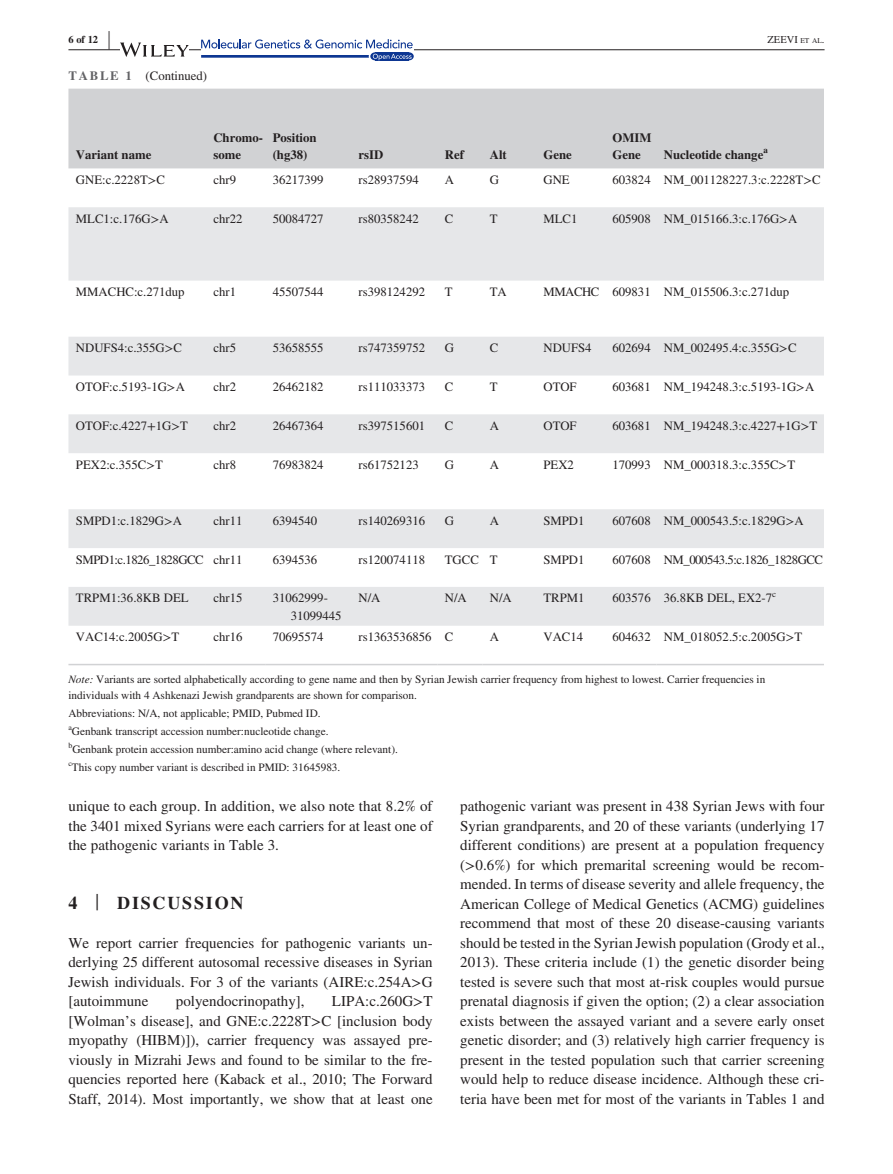
<style>
.page{position:relative;width:893px;height:1174px;background:#fff}
.page>*{position:absolute;margin:0;border:0;box-sizing:border-box;transform-origin:0 0}
.t1{font:700 25.95px "STIX";color:#231f20;scale:.36 1}
.t2{font:700 18px "STIX";letter-spacing:.1em;color:#231f20}
.t3{font:15px/19.5px "STIX";color:#231f20;text-align:justify}
.t4{font:12.75px/17.2px "STIX";color:#231f20}
.t5{font:700 12.75px/17.2px "STIX";color:#231f20}
.t6{font:12.75px "STIX";letter-spacing:-.035em;color:#231f20}
.t7{font:12.75px "STIX";letter-spacing:-.04em;color:#231f20}
.t8{font:11.25px/15.8px "STIX";color:#231f20}
.t9{font:10.5px "STIX";color:#231f20}
.t10{font:700 10.5px "STIX";color:#231f20}
.t11{font:700 8.85px "STIX";color:#231f20}
.t12{font:7.8px "STIX";color:#231f20}
.s1{font-size:7.35px}
.s2{font-weight:700;color:#636366}
.s3{font-style:italic}
.s4{font-weight:400;font-size:23.7px}
</style>
<div class="page">
<hr style="left:68px;top:49px;width:756px;height:1px;background:#231f20">
<svg style="left:120px;top:43px;width:69px;height:14px"></svg>
<svg style="left:201px;top:39px;width:212px;height:21px"></svg>
<div style="left:68px;top:89px;width:756px;height:79px;background:#d1d2d4"></div>
<svg style="left:68px;top:207px;width:756px;height:419px;fill:#e6e7e9"></svg>
<hr style="left:68px;top:664px;width:138px;height:1px;background:#d1d2d4">
<hr style="left:206px;top:664px;width:59px;height:1px;background:#d1d2d4">
<hr style="left:265px;top:664px;width:86px;height:1px;background:#d1d2d4">
<hr style="left:351px;top:664px;width:86px;height:1px;background:#d1d2d4">
<hr style="left:437px;top:664px;width:45px;height:1px;background:#d1d2d4">
<hr style="left:482px;top:664px;width:54px;height:1px;background:#d1d2d4">
<hr style="left:536px;top:664px;width:69px;height:1px;background:#d1d2d4">
<hr style="left:605px;top:664px;width:51px;height:1px;background:#d1d2d4">
<hr style="left:656px;top:664px;width:168px;height:1px;background:#d1d2d4">
<p class="t10" style="left:68px;top:33px;width:31px">6 of 12</p>
<h1 class="t1" style="left:108px;top:24px;width:7px">|</h1>
<p class="t9" style="left:767px;top:32px;width:58px">ZEEVI <span class="s1">et al</span>.</p>
<p class="t4" style="left:68px;top:68px;width:140px"><span class="s2">TABLE 1</span> (Continued)</p>
<p class="t5" style="left:76px;top:146px;width:77px">Variant name</p>
<p class="t5" style="left:213px;top:129px;width:50px">Chromo&shy;some</p>
<p class="t5" style="left:273px;top:129px;width:45px">Position (hg38)</p>
<p class="t5" style="left:359px;top:146px;width:26px">rsID</p>
<p class="t5" style="left:445px;top:146px;width:21px">Ref</p>
<p class="t5" style="left:490px;top:146px;width:18px">Alt</p>
<p class="t5" style="left:543px;top:146px;width:30px">Gene</p>
<p class="t5" style="left:612px;top:129px;width:40px">OMIM<br>Gene</p>
<p class="t5" style="left:664px;top:146px;width:101px">Nucleotide change</p>
<p class="t11" style="left:763px;top:145px;width:6px">a</p>
<p class="t4" style="left:76px;top:172px;width:91px">GNE:c.2228T&gt;C</p>
<p class="t4" style="left:213px;top:172px;width:24px">chr9</p>
<p class="t4" style="left:273px;top:172px;width:52px">36217399</p>
<p class="t4" style="left:359px;top:172px;width:62px">rs28937594</p>
<p class="t4" style="left:445px;top:172px;width:11px">A</p>
<p class="t4" style="left:490px;top:172px;width:11px">G</p>
<p class="t4" style="left:543px;top:172px;width:28px">GNE</p>
<p class="t4" style="left:612px;top:172px;width:210px">603824 NM_001128227.3:c.2228T&gt;C</p>
<p class="t4" style="left:76px;top:211px;width:94px">MLC1:c.176G&gt;A</p>
<p class="t4" style="left:213px;top:211px;width:31px">chr22</p>
<p class="t4" style="left:273px;top:211px;width:52px">50084727</p>
<p class="t4" style="left:359px;top:211px;width:62px">rs80358242</p>
<p class="t4" style="left:445px;top:211px;width:10px">C</p>
<p class="t4" style="left:490px;top:211px;width:9px">T</p>
<p class="t4" style="left:543px;top:211px;width:36px">MLC1</p>
<p class="t4" style="left:612px;top:211px;width:186px">605908 NM_015166.3:c.176G&gt;A</p>
<p class="t4" style="left:76px;top:284px;width:110px">MMACHC:c.271dup</p>
<p class="t4" style="left:213px;top:284px;width:24px">chr1</p>
<p class="t4" style="left:273px;top:284px;width:52px">45507544</p>
<p class="t4" style="left:359px;top:284px;width:68px">rs398124292</p>
<p class="t4" style="left:445px;top:284px;width:9px">T</p>
<p class="t4" style="left:490px;top:284px;width:18px">TA</p>
<p class="t4" style="left:543px;top:284px;width:247px">MMACHC 609831 NM_015506.3:c.271dup</p>
<p class="t4" style="left:76px;top:340px;width:108px">NDUFS4:c.355G&gt;C</p>
<p class="t4" style="left:213px;top:340px;width:24px">chr5</p>
<p class="t4" style="left:273px;top:340px;width:52px">53658555</p>
<p class="t4" style="left:359px;top:340px;width:68px">rs747359752</p>
<p class="t4" style="left:445px;top:340px;width:11px">G</p>
<p class="t4" style="left:490px;top:340px;width:10px">C</p>
<p class="t4" style="left:543px;top:340px;width:50px">NDUFS4</p>
<p class="t4" style="left:612px;top:340px;width:186px">602694 NM_002495.4:c.355G&gt;C</p>
<p class="t4" style="left:76px;top:379px;width:110px">OTOF:c.5193-1G&gt;A</p>
<p class="t4" style="left:213px;top:379px;width:24px">chr2</p>
<p class="t4" style="left:273px;top:379px;width:52px">26462182</p>
<p class="t4" style="left:359px;top:379px;width:68px">rs111033373</p>
<p class="t4" style="left:445px;top:379px;width:10px">C</p>
<p class="t4" style="left:490px;top:379px;width:9px">T</p>
<p class="t4" style="left:543px;top:379px;width:35px">OTOF</p>
<p class="t4" style="left:612px;top:379px;width:203px">603681 NM_194248.3:c.5193-1G&gt;A</p>
<p class="t4" style="left:76px;top:418px;width:114px">OTOF:c.4227+1G&gt;T</p>
<p class="t4" style="left:213px;top:418px;width:24px">chr2</p>
<p class="t4" style="left:273px;top:418px;width:52px">26467364</p>
<p class="t4" style="left:359px;top:418px;width:68px">rs397515601</p>
<p class="t4" style="left:445px;top:418px;width:10px">C</p>
<p class="t4" style="left:490px;top:418px;width:11px">A</p>
<p class="t4" style="left:543px;top:418px;width:35px">OTOF</p>
<p class="t4" style="left:612px;top:418px;width:206px">603681 NM_194248.3:c.4227+1G&gt;T</p>
<p class="t4" style="left:76px;top:457px;width:89px">PEX2:c.355C&gt;T</p>
<p class="t4" style="left:213px;top:457px;width:24px">chr8</p>
<p class="t4" style="left:273px;top:457px;width:52px">76983824</p>
<p class="t4" style="left:359px;top:457px;width:62px">rs61752123</p>
<p class="t4" style="left:445px;top:457px;width:11px">G</p>
<p class="t4" style="left:490px;top:457px;width:11px">A</p>
<p class="t4" style="left:543px;top:457px;width:32px">PEX2</p>
<p class="t4" style="left:612px;top:457px;width:184px">170993 NM_000318.3:c.355C&gt;T</p>
<p class="t4" style="left:76px;top:513px;width:108px">SMPD1:c.1829G&gt;A</p>
<p class="t4" style="left:213px;top:513px;width:31px">chr11</p>
<p class="t4" style="left:273px;top:513px;width:46px">6394540</p>
<p class="t4" style="left:359px;top:513px;width:68px">rs140269316</p>
<p class="t4" style="left:445px;top:513px;width:11px">G</p>
<p class="t4" style="left:490px;top:513px;width:11px">A</p>
<p class="t4" style="left:543px;top:513px;width:43px">SMPD1</p>
<p class="t4" style="left:612px;top:513px;width:193px">607608 NM_000543.5:c.1829G&gt;A</p>
<p class="t7" style="left:76px;top:550px;width:168px">SMPD1:c.1826_1828GCC chr11</p>
<p class="t4" style="left:273px;top:551px;width:46px">6394536</p>
<p class="t4" style="left:359px;top:551px;width:68px">rs120074118</p>
<p class="t4" style="left:445px;top:551px;width:54px">TGCC T</p>
<p class="t4" style="left:543px;top:551px;width:43px">SMPD1</p>
<p class="t6" style="left:612px;top:550px;width:212px">607608 NM_000543.5:c.1826_1828GCC</p>
<p class="t4" style="left:76px;top:590px;width:114px">TRPM1:36.8KB DEL</p>
<p class="t4" style="left:213px;top:590px;width:31px">chr15</p>
<p class="t4" style="left:291px;top:590px;width:52px;text-indent:-18px">31062999-<br>31099445</p>
<p class="t4" style="left:359px;top:590px;width:23px">N/A</p>
<p class="t4" style="left:445px;top:590px;width:23px">N/A</p>
<p class="t4" style="left:490px;top:590px;width:23px">N/A</p>
<p class="t4" style="left:543px;top:590px;width:43px">TRPM1</p>
<p class="t4" style="left:612px;top:590px;width:165px">603576 36.8KB DEL, EX2-7<sup>c</sup></p>
<p class="t4" style="left:76px;top:629px;width:105px">VAC14:c.2005G&gt;T</p>
<p class="t4" style="left:213px;top:629px;width:31px">chr16</p>
<p class="t4" style="left:273px;top:629px;width:52px">70695574</p>
<p class="t4" style="left:359px;top:629px;width:96px">rs1363536856 C</p>
<p class="t4" style="left:490px;top:629px;width:11px">A</p>
<p class="t4" style="left:543px;top:629px;width:41px">VAC14</p>
<p class="t4" style="left:612px;top:629px;width:191px">604632 NM_018052.5:c.2005G&gt;T</p>
<p class="t8" style="left:68px;top:672px;width:698px"><span class="s3">Note:</span> Variants are sorted alphabetically according to gene name and then by Syrian Jewish carrier frequency from highest to lowest. Carrier frequencies in individuals with 4 Ashkenazi Jewish grandparents are shown for comparison.</p>
<p class="t8" style="left:68px;top:706px;width:254px">Abbreviations: N/A, not applicable; PMID, Pubmed ID.</p>
<p class="t12" style="left:68px;top:722px;width:5px">a</p>
<p class="t8" style="left:72px;top:724px;width:258px">Genbank transcript accession number:nucleotide change.</p>
<p class="t12" style="left:68px;top:740px;width:5px">b</p>
<p class="t8" style="left:72px;top:742px;width:327px">Genbank protein accession number:amino acid change (where relevant).</p>
<p class="t12" style="left:68px;top:758px;width:5px">c</p>
<p class="t8" style="left:72px;top:760px;width:270px">This copy number variant is described in PMID: 31645983.</p>
<p class="t3" style="left:68px;top:797px;width:366px">unique to each group. In addition, we also note that 8.2% of the 3401 mixed Syrians were each carriers for at least one of the pathogenic variants in Table 3.</p>
<p class="t2" style="left:68px;top:892px;width:176px">4 <span class="s4">|</span> DISCUSSION</p>
<p class="t3" style="left:68px;top:934px;width:366px">We report carrier frequencies for pathogenic variants un&shy;derlying 25 different autosomal recessive diseases in Syrian Jewish individuals. For 3 of the variants (AIRE:c.254A&gt;G [autoimmune</p>
<p class="t3" style="left:68px;top:992px;width:366px;text-indent:263px">LIPA:c.260G&gt;T [Wolman’s disease], and GNE:c.2228T&gt;C [inclusion body myopathy (HIBM)]), carrier frequency was assayed pre&shy;viously in Mizrahi Jews and found to be similar to the fre&shy;quencies reported here (Kaback et al., 2010; The Forward Staff, 2014). Most importantly, we show that at least one</p>
<p class="t3" style="left:176px;top:992px;width:130px">polyendocrinopathy],</p>
<p class="t3" style="left:460px;top:797px;width:366px">pathogenic variant was present in 438 Syrian Jews with four Syrian grandparents, and 20 of these variants (underlying 17 different conditions) are present at a population frequency (&gt;0.6%) for which premarital screening would be recom&shy;mended. In terms of disease severity and allele frequency, the American College of Medical Genetics (ACMG) guidelines recommend that most of these 20 disease-causing variants should be tested in the Syrian Jewish population (Grody et al., 2013). These criteria include (1) the genetic disorder being tested is severe such that most at-risk couples would pursue prenatal diagnosis if given the option; (2) a clear association exists between the assayed variant and a severe early onset genetic disorder; and (3) relatively high carrier frequency is present in the tested population such that carrier screening would help to reduce disease incidence. Although these cri&shy;teria have been met for most of the variants in Tables 1 and</p>
</div>
